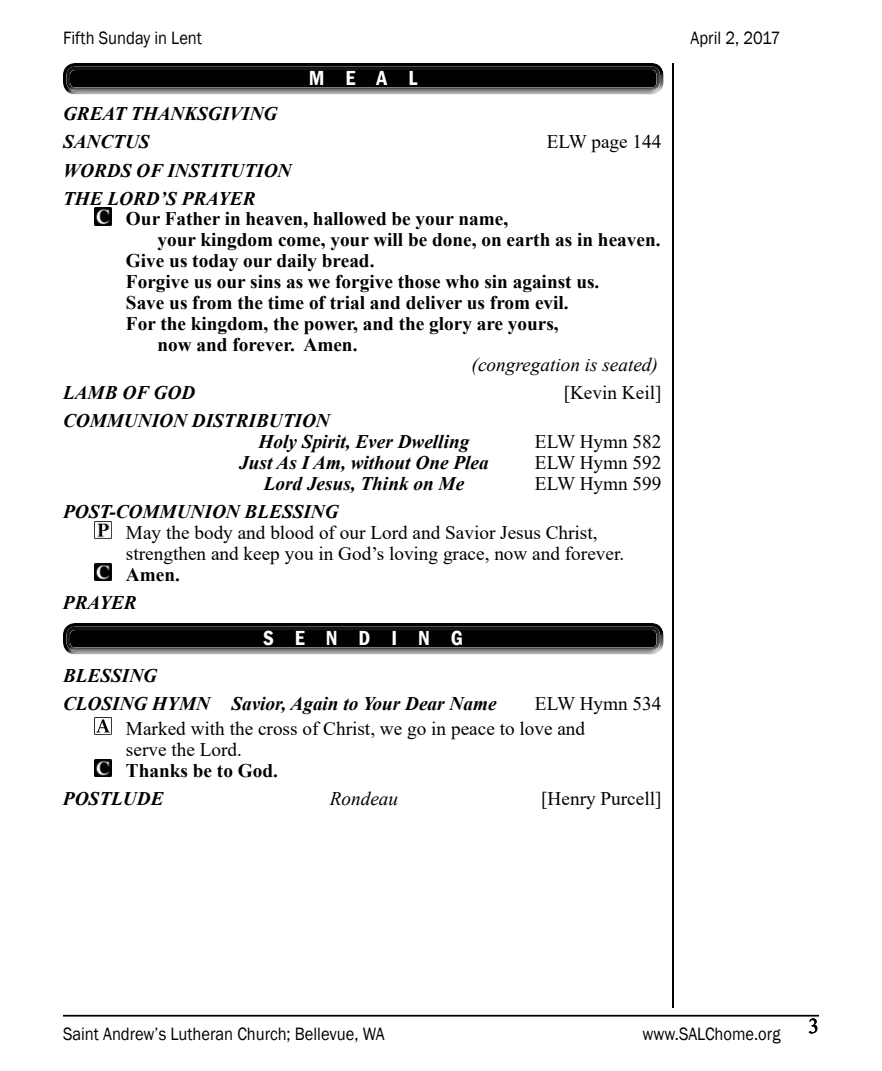
<style>
.page{position:relative;width:882px;height:1071px;background:#fff}
.page>*{position:absolute;margin:0;border:0;box-sizing:border-box;transform-origin:0 0}
.t1{font:600 condensed 21px "Franklin Gothic";letter-spacing:1em;color:#fff}
.t2{font:21px "Times New Roman";color:#000}
.t3{font:700 19.25px "Times New Roman";color:#000}
.t4{font:19.25px/21px "Times New Roman";color:#000}
.t5{font:italic 700 19.25px/28px "Times New Roman";color:#000}
.t6{font:italic 19.25px "Times New Roman";color:#000}
.t7{font:18.38px "Franklin Gothic";color:#000;scale:.9 1}
</style>
<div class="page">
<hr style="left:672px;top:63px;width:2px;height:945px;background:#000">
<hr style="left:63px;top:1015px;width:756px;height:2px;background:#000">
<svg style="left:68px;top:92px;width:590px;height:3px;background:#c2c2c2"></svg>
<div style="left:62px;top:55px;width:603px;height:37px;background:#000;opacity:.75"></div>
<img style="left:94px;top:208px;width:18px;height:17px">
<img style="left:94px;top:521px;width:18px;height:18px">
<img style="left:94px;top:563px;width:18px;height:18px">
<svg style="left:68px;top:652px;width:590px;height:3px;background:#c2c2c2"></svg>
<div style="left:62px;top:615px;width:603px;height:37px;background:#000;opacity:.75"></div>
<img style="left:94px;top:717px;width:18px;height:18px">
<img style="left:94px;top:759px;width:18px;height:18px">
<p class="t7" style="left:63px;top:27px;width:156px">Fifth Sunday in Lent</p>
<p class="t7" style="left:691px;top:27px;width:101px">April 2, 2017</p>
<p class="t5" style="left:63px;top:100px;width:216px">GREAT THANKSGIVING<br>SANCTUS</p>
<p class="t1" style="left:309px;top:64px;width:110px">MEAL</p>
<p class="t4" style="left:547px;top:131px;width:116px">ELW page 144</p>
<p class="t5" style="left:63px;top:156px;width:230px">WORDS OF INSTITUTION<br>THE LORD’S PRAYER</p>
<p class="t3" style="left:126px;top:205px;width:384px">Our Father in heaven, hallowed be your name,</p>
<p class="t3" style="left:158px;top:226px;width:505px">your kingdom come, your will be done, on earth as in heaven.</p>
<p class="t3" style="left:126px;top:247px;width:250px">Give us today our daily bread.</p>
<p class="t3" style="left:126px;top:268px;width:475px">Forgive us our sins as we forgive those who sin against us.</p>
<p class="t3" style="left:126px;top:289px;width:444px">Save us from the time of trial and deliver us from evil.</p>
<p class="t3" style="left:126px;top:310px;width:434px">For the kingdom, the power, and the glory are yours,</p>
<p class="t3" style="left:158px;top:331px;width:201px">now and forever. Amen.</p>
<p class="t6" style="left:472px;top:351px;width:188px">(congregation is seated)</p>
<p class="t5" style="left:63px;top:378px;width:134px">LAMB OF GOD</p>
<p class="t4" style="left:564px;top:381px;width:99px">[Kevin Keil]</p>
<p class="t5" style="left:259px;top:409px;width:212px;line-height:21px;text-indent:-196px">COMMUNION DISTRIBUTION<br>Holy Spirit, Ever Dwelling</p>
<p class="t4" style="left:535px;top:430px;width:128px">ELW Hymn 582</p>
<p class="t5" style="left:239px;top:448px;width:251px">Just As I Am, without One Plea</p>
<p class="t4" style="left:535px;top:451px;width:128px">ELW Hymn 592</p>
<p class="t5" style="left:264px;top:469px;width:202px">Lord Jesus, Think on Me</p>
<p class="t4" style="left:535px;top:472px;width:128px">ELW Hymn 599</p>
<p class="t5" style="left:63px;top:497px;width:277px">POST-COMMUNION BLESSING</p>
<p class="t4" style="left:126px;top:521px;width:500px">May the body and blood of our Lord and Savior Jesus Christ, strengthen and keep you in God’s loving grace, now and forever.</p>
<p class="t3" style="left:126px;top:560px;width:55px">Amen.</p>
<p class="t5" style="left:63px;top:588px;width:75px">PRAYER</p>
<p class="t1" style="left:263px;top:624px;width:202px">SENDING</p>
<p class="t5" style="left:63px;top:661px;width:435px">BLESSING<br>CLOSING HYMN Savior, Again to Your Dear Name</p>
<p class="t4" style="left:126px;top:691px;width:537px;line-height:24.5px;text-indent:409px">ELW Hymn 534<br>Marked with the cross of Christ, we go in peace to love and</p>
<p class="t4" style="left:126px;top:738px;width:118px">serve the Lord.</p>
<p class="t3" style="left:126px;top:756px;width:153px">Thanks be to God.</p>
<p class="t5" style="left:63px;top:784px;width:102px">POSTLUDE</p>
<p class="t6" style="left:330px;top:785px;width:70px">Rondeau</p>
<p class="t4" style="left:541px;top:787px;width:122px">[Henry Purcell]</p>
<p class="t7" style="left:63px;top:1022px;width:359px">Saint Andrew’s Lutheran Church; Bellevue, WA</p>
<p class="t7" style="left:643px;top:1022px;width:155px">www.SALChome.org</p>
<p class="t2" style="left:808px;top:1011px;width:12px">3</p>
</div>
